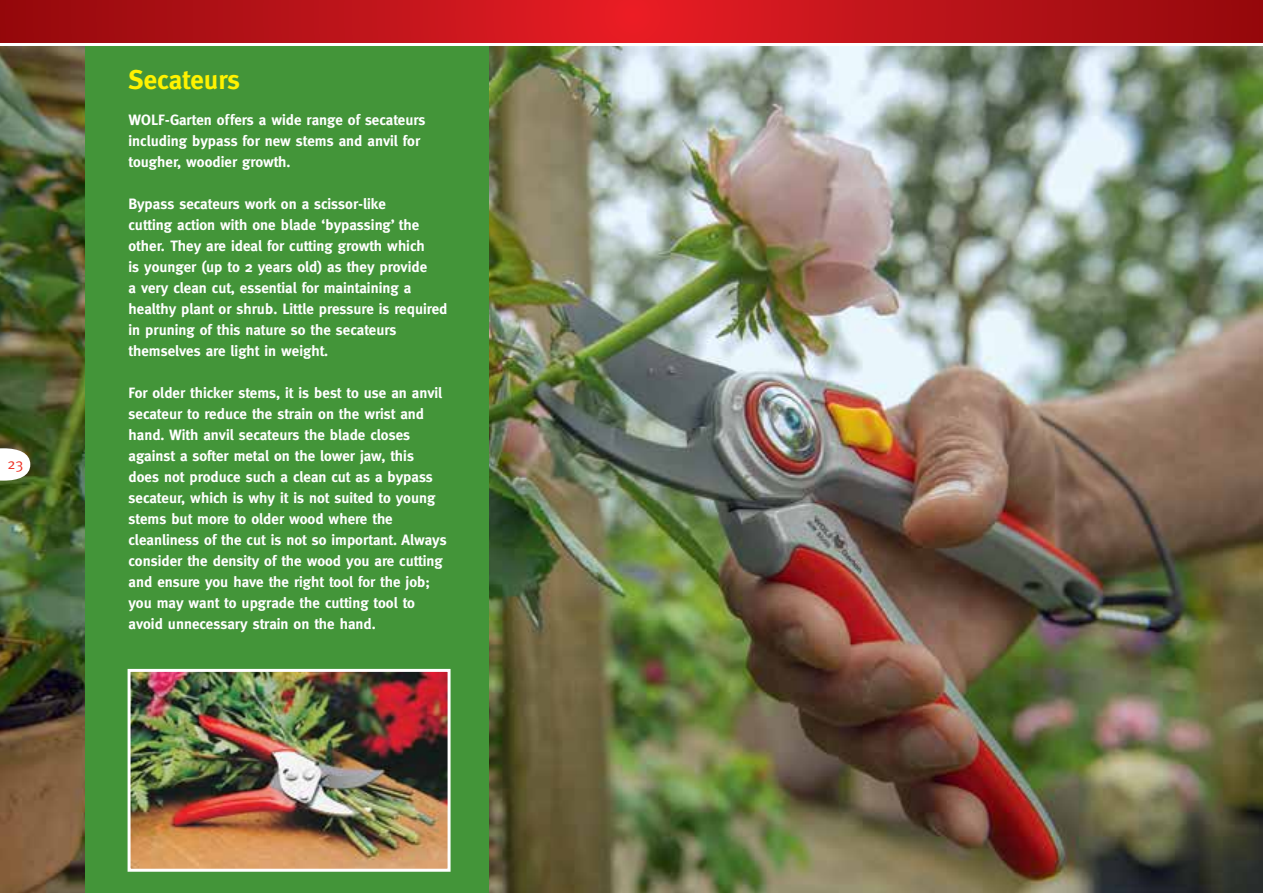
<style>
.page{position:relative;width:1263px;height:893px;background:#fff}
.page>*{position:absolute;margin:0;border:0;box-sizing:border-box;transform-origin:0 0}
.t1{font:700 27px "Meta";color:#fff200}
.t2{font:700 15px/21px "Meta";color:#fff}
.t3{font:15px "Meta";color:#ee3124}
</style>
<div class="page">
<svg style="left:0;top:0;width:1263px;height:42px;background:#bc1218"></svg>
<img style="left:0;top:46px;width:1263px;height:847px">
<div style="left:85px;top:46px;width:404px;height:847px;background:#439539"></div>
<img style="left:132px;top:673px;width:315px;height:195px">
<div style="left:128px;top:669px;width:323px;height:203px;border:3px solid #fff"></div>
<svg style="left:0;top:448px;width:30px;height:33px"></svg>
<p class="t3" style="left:8px;top:455px;width:18px">23</p>
<h1 class="t1" style="left:129px;top:64px;width:113px">Secateurs</h1>
<p class="t2" style="left:129px;top:109px;width:298px">WOLF-Garten offers a wide range of secateurs including bypass for new stems and anvil for tougher, woodier growth.</p>
<p class="t2" style="left:129px;top:193px;width:320px">Bypass secateurs work on a scissor-like<br>cutting action with one blade ‘bypassing’ the other. They are ideal for cutting growth which<br>is younger (up to 2 years old) as they provide<br>a very clean cut, essential for maintaining a healthy plant or shrub. Little pressure is required in pruning of this nature so the secateurs themselves are light in weight.</p>
<p class="t2" style="left:129px;top:382px;width:320px">For older thicker stems, it is best to use an anvil secateur to reduce the strain on the wrist and hand. With anvil secateurs the blade closes against a softer metal on the lower jaw, this does not produce such a clean cut as a bypass secateur, which is why it is not suited to young stems but more to older wood where the cleanliness of the cut is not so important. Always consider the density of the wood you are cutting and ensure you have the right tool for the job; you may want to upgrade the cutting tool to avoid unnecessary strain on the hand.</p>
</div>
